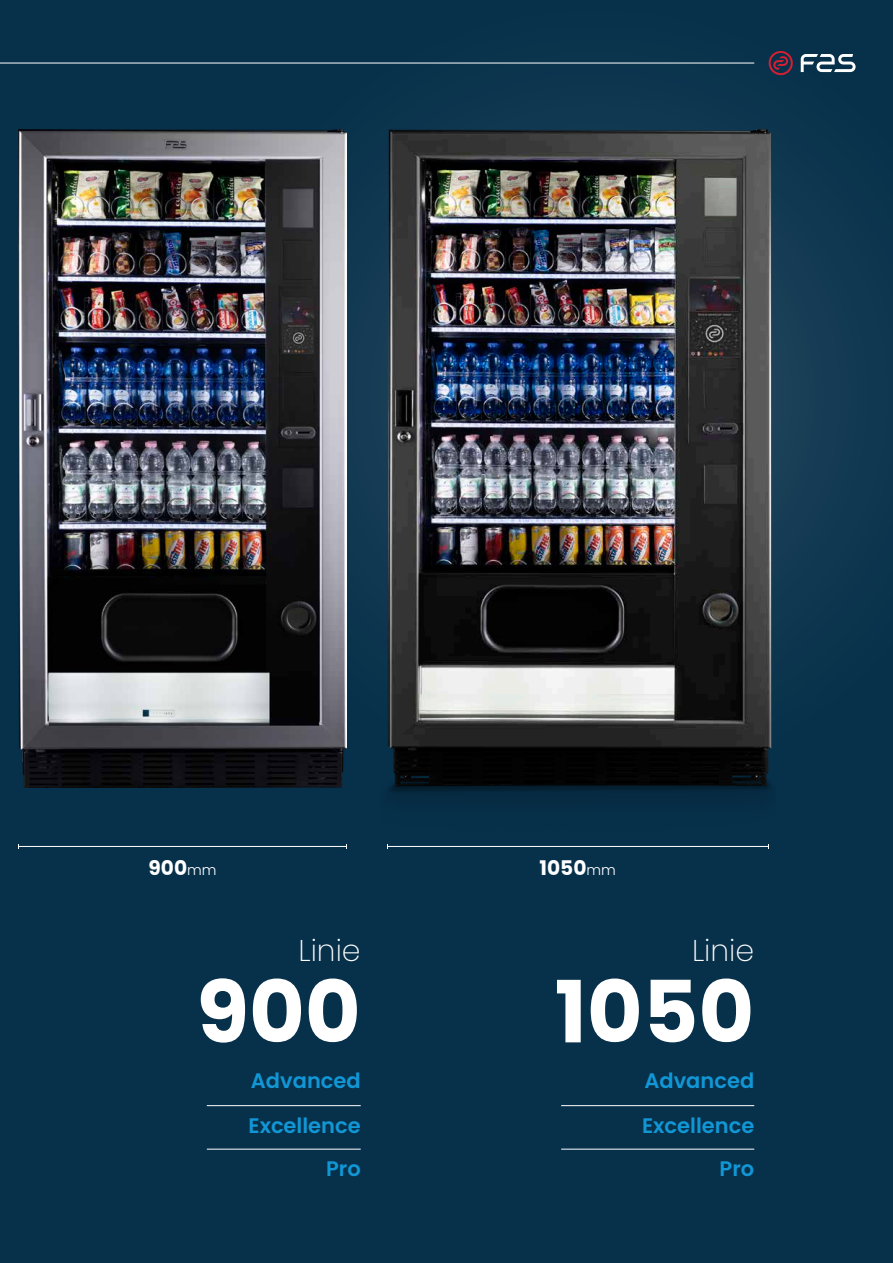
<style>
.page{position:relative;width:893px;height:1263px;background:#07304a}
.page>*{position:absolute;margin:0;border:0;box-sizing:border-box;transform-origin:0 0}
.t1{font:700 85.65px "Poppins";color:#fff}
.t2{font:200 30px "Poppins";color:#fff}
.t3{font:600 21px/44.7px "Poppins";color:#1197d6}
.t4{font:700 20.1px "Poppins";color:#fff}
.s1{font-weight:300;font-size:14.4px}
</style>
<div class="page">
<svg style="left:165px;top:58px;width:703px;height:691px"></svg>
<svg style="left:769px;top:51px;width:24px;height:24px"></svg>
<svg style="left:801px;top:54px;width:55px;height:18px"></svg>
<hr style="left:0;top:63px;width:754px;height:1px;background:#fff">
<img style="left:380px;top:130px;width:396px;height:663px">
<img style="left:19px;top:130px;width:327px;height:658px">
<hr style="left:387px;top:846px;width:381px;height:1px;background:#fff">
<hr style="left:18px;top:846px;width:329px;height:1px;background:#fff">
<hr style="left:207px;top:1105px;width:154px;height:1px;background:#fff">
<hr style="left:207px;top:1149px;width:154px;height:1px;background:#fff">
<hr style="left:561px;top:1105px;width:193px;height:1px;background:#fff">
<hr style="left:561px;top:1149px;width:193px;height:1px;background:#fff">
<p class="t4" style="left:148px;top:857px;width:70px">900<span class="s1">mm</span></p>
<p class="t4" style="left:540px;top:857px;width:78px">1050<span class="s1">mm</span></p>
<h2 class="t2" style="left:298px;top:933px;width:64px">Linie</h2>
<h1 class="t1" style="left:196px;top:963px;width:166px">900</h1>
<p class="t3" style="left:248px;top:1059px;width:114px">Advanced<br>Excellence</p>
<p class="t3" style="left:326px;top:1146px;width:36px">Pro</p>
<h2 class="t2" style="left:692px;top:933px;width:64px">Linie</h2>
<h1 class="t1" style="left:555px;top:963px;width:201px">1050</h1>
<p class="t3" style="left:642px;top:1059px;width:114px">Advanced<br>Excellence</p>
<p class="t3" style="left:720px;top:1146px;width:36px">Pro</p>
</div>
